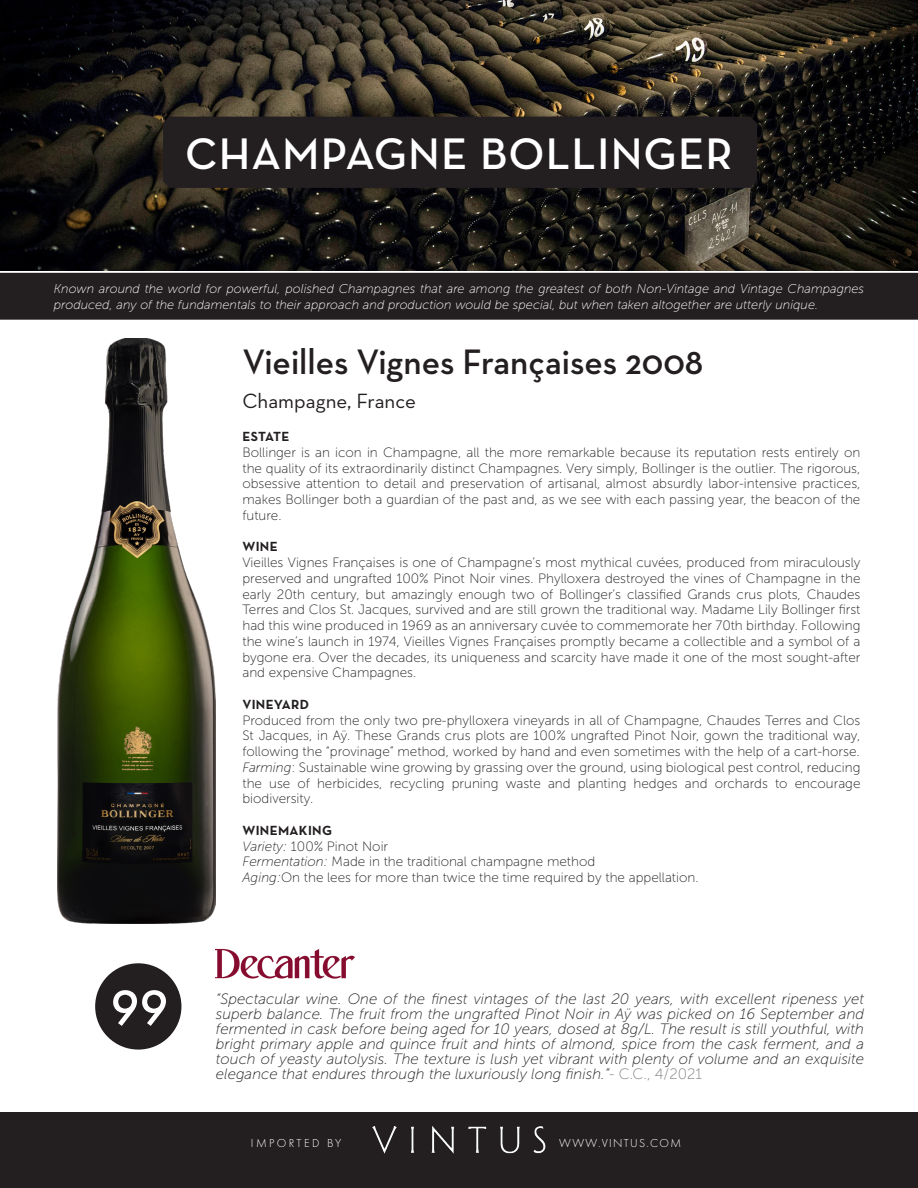
<style>
.page{position:relative;width:918px;height:1188px;background:#fff}
.page>*{position:absolute;margin:0;border:0;box-sizing:border-box;transform-origin:0 0}
.t1{font:500 51px "Futura PT";color:#fff}
.t2{font:600 45px "Neutraface Text";letter-spacing:.025em;color:#fff}
.t3{font:600 36px "Neutraface Text";color:#231f20}
.t4{font:21px "Neutraface Text";color:#231f20}
.t5{font:italic 15px/15px "Museo Sans 100";color:#231f20;text-align:justify}
.t6{font:13.5px/15.8px "Museo Sans 100";color:#231f20;text-align:justify}
.t7{font:700 13.5px "Neutraface Text";letter-spacing:.025em;color:#231f20}
.t8{font:italic 12.75px/15.8px "Museo Sans 100";color:#fff}
.t9{font:300 12px "Futura PT";letter-spacing:.11em;color:#fff}
.t10{font:300 12px "Futura PT";letter-spacing:.2em;color:#fff}
.s1{font-style:italic}
.s2{font-style:normal;color:#7f7e7e}
</style>
<div class="page">
<img style="left:216px;top:948px;width:139px;height:31px">
<img style="left:0;top:0;width:918px;height:271px">
<div style="left:1px;top:274px;width:916px;height:45px;background:#231f20"></div>
<div style="left:0;top:273px;width:918px;height:47px;border:2px solid #231f20"></div>
<div style="left:163px;top:117px;width:594px;height:71px;background:#231f20"></div>
<div style="left:0;top:1112px;width:918px;height:76px;background:#231f20"></div>
<img style="left:58px;top:339px;width:158px;height:585px">
<img style="left:367px;top:1118px;width:184px;height:42px">
<div style="left:95px;top:963px;width:86px;height:87px;background:#231f20;border-radius:50%"></div>
<p class="t2" style="left:185px;top:126px;width:549px">CHAMPAGNE BOLLINGER</p>
<p class="t8" style="left:54px;top:281px;width:812px">Known around the world for powerful, polished Champagnes that are among the greatest of both Non-Vintage and Vintage Champagnes produced, any of the fundamentals to their approach and production would be special, but when taken altogether are utterly unique.</p>
<p class="t3" style="left:242px;top:339px;width:463px">Vieilles Vignes Françaises 2008</p>
<p class="t4" style="left:242px;top:388px;width:175px">Champagne, France</p>
<p class="t7" style="left:242px;top:428px;width:49px">ESTATE</p>
<p class="t6" style="left:242px;top:445px;width:620px">Bollinger is an icon in Champagne, all the more remarkable because its reputation rests entirely on the quality of its extraordinarily distinct Champagnes. Very simply, Bollinger is the outlier. The rigorous, obsessive attention to detail and preservation of artisanal, almost absurdly labor-intensive practices, makes Bollinger both a guardian of the past and, as we see with each passing year, the beacon of the future.</p>
<p class="t7" style="left:242px;top:538px;width:37px">WINE</p>
<p class="t6" style="left:242px;top:555px;width:620px">Vieilles Vignes Françaises is one of Champagne’s most mythical cuvées, produced from miraculously preserved and ungrafted 100% Pinot Noir vines. Phylloxera destroyed the vines of Champagne in the early 20th century, but amazingly enough two of Bollinger’s classified Grands crus plots, Chaudes Terres and Clos St. Jacques, survived and are still grown the traditional way. Madame Lily Bollinger first had this wine produced in 1969 as an anniversary cuvée to commemorate her 70th birthday. Following the wine’s launch in 1974, Vieilles Vignes Françaises promptly became a collectible and a symbol of a bygone era. Over the decades, its uniqueness and scarcity have made it one of the most sought-after and expensive Champagnes.</p>
<p class="t7" style="left:242px;top:696px;width:68px">VINEYARD</p>
<p class="t6" style="left:242px;top:712px;width:620px">Produced from the only two pre-phylloxera vineyards in all of Champagne, Chaudes Terres and Clos St Jacques, in Aÿ. These Grands crus plots are 100% ungrafted Pinot Noir, gown the traditional way, following the “provinage” method, worked by hand and even sometimes with the help of a cart-horse.</p>
<p class="t6" style="left:242px;top:760px;width:620px"><span class="s1">Farming</span>: Sustainable wine growing by grassing over the ground, using biological pest control, reducing the use of herbicides, recycling pruning waste and planting hedges and orchards to encourage biodiversity.</p>
<p class="t7" style="left:242px;top:822px;width:91px">WINEMAKING</p>
<p class="t6" style="left:242px;top:838px;width:147px"><span class="s1">Variety:</span> 100% Pinot Noir</p>
<p class="t6" style="left:242px;top:854px;width:354px"><span class="s1">Fermentation:</span> Made in the traditional champagne method</p>
<p class="t6" style="left:242px;top:870px;width:458px"><span class="s1">Aging:</span>On the lees for more than twice the time required by the appellation.</p>
<p class="t1" style="left:111px;top:977px;width:59px">99</p>
<p class="t5" style="left:216px;top:991px;width:650px">“Spectacular wine. One of the finest vintages of the last 20 years, with excellent ripeness yet superb balance. The fruit from the ungrafted Pinot Noir in Aÿ was picked on 16 September and fermented in cask before being aged for 10 years, dosed at 8g/L. The result is still youthful, with bright primary apple and quince fruit and hints of almond, spice from the cask ferment, and a touch of yeasty autolysis. The texture is lush yet vibrant with plenty of volume and an exquisite elegance that endures through the luxuriously long finish.”<span class="s2">- C.C., 4/2021</span></p>
<p class="t10" style="left:251px;top:1137px;width:92px">IMPORTED BY</p>
<p class="t9" style="left:559px;top:1137px;width:123px">WWW.VINTUS.COM</p>
</div>
